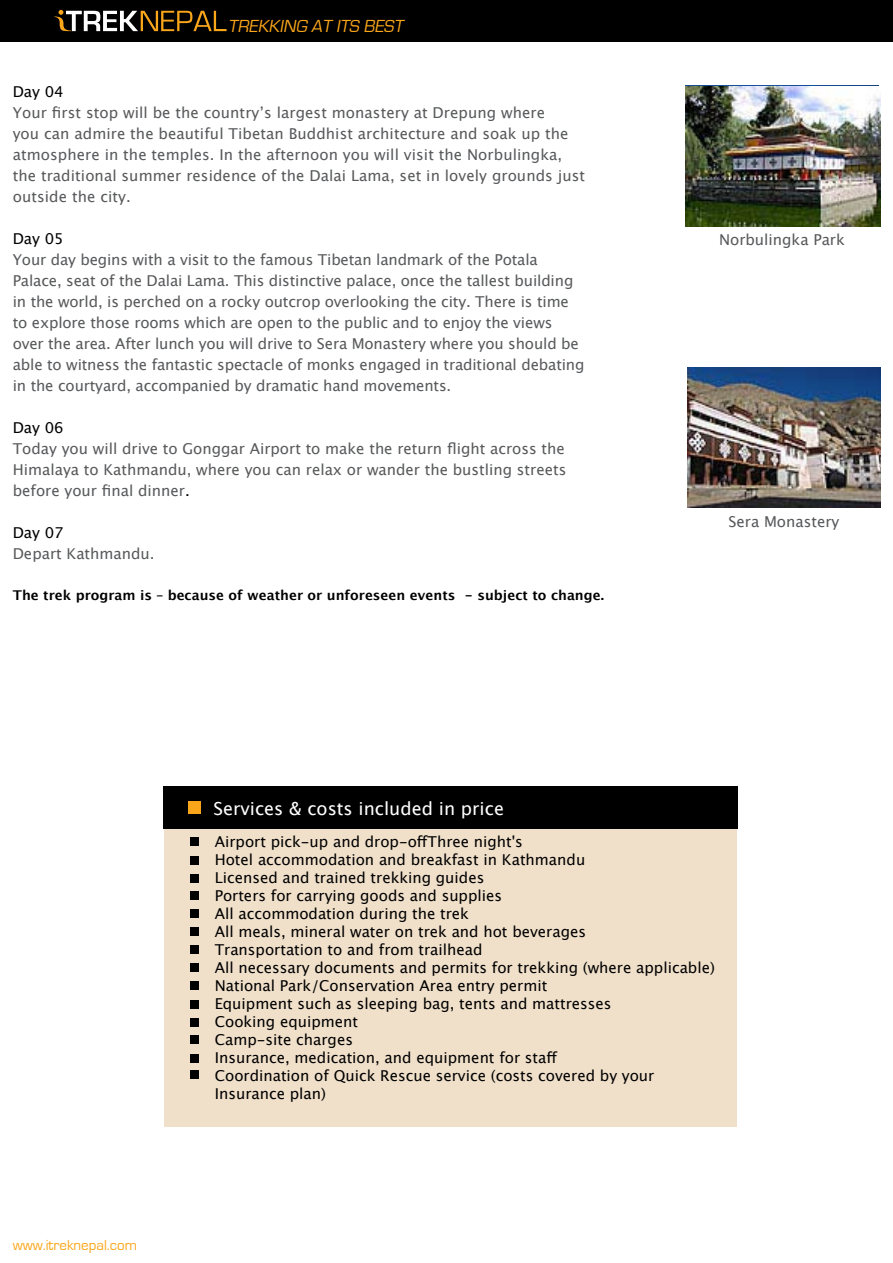
<style>
.page{position:relative;width:893px;height:1263px;background:#fff}
.page>*{position:absolute;margin:0;border:0;box-sizing:border-box;transform-origin:0 0}
.t1{font:18px "Lucida Grande";color:#fff}
.t2{font:italic 18px "Eurostile";color:#faa61a}
.t3{font:15px/21px "Lucida Grande";letter-spacing:-.01em;color:#58595b}
.t4{font:15px/18px "Lucida Grande";color:#000}
.t5{font:15px "Eurostile";color:#faa61a}
.t6{font:700 13.5px "Lucida Grande";color:#000}
.s1{color:#000}
</style>
<div class="page">
<div style="left:0;top:0;width:893px;height:41px;background:#000"></div>
<svg style="left:54px;top:10px;width:173px;height:21px"></svg>
<div style="left:164px;top:787px;width:573px;height:340px;background:#f0e0ca"></div>
<div style="left:164px;top:786px;width:574px;height:42px;background:#000"></div>
<div style="left:189px;top:801px;width:12px;height:12px;background:#faa61a"></div>
<div style="left:191px;top:837px;width:8px;height:9px;background:#000"></div>
<div style="left:191px;top:856px;width:8px;height:8px;background:#000"></div>
<div style="left:191px;top:874px;width:8px;height:8px;background:#000"></div>
<div style="left:191px;top:891px;width:8px;height:9px;background:#000"></div>
<div style="left:191px;top:909px;width:8px;height:9px;background:#000"></div>
<div style="left:191px;top:927px;width:8px;height:9px;background:#000"></div>
<div style="left:191px;top:945px;width:8px;height:9px;background:#000"></div>
<div style="left:191px;top:963px;width:8px;height:9px;background:#000"></div>
<div style="left:191px;top:981px;width:8px;height:9px;background:#000"></div>
<div style="left:191px;top:1000px;width:8px;height:8px;background:#000"></div>
<div style="left:191px;top:1018px;width:8px;height:8px;background:#000"></div>
<div style="left:191px;top:1035px;width:8px;height:9px;background:#000"></div>
<div style="left:191px;top:1054px;width:8px;height:8px;background:#000"></div>
<div style="left:191px;top:1070px;width:8px;height:9px;background:#000"></div>
<img style="left:687px;top:368px;width:193px;height:139px">
<img style="left:685px;top:87px;width:195px;height:139px">
<p class="t2" style="left:228px;top:16px;width:180px">TREKKING AT ITS BEST</p>
<p class="t4" style="left:13px;top:83px;width:53px">Day 04</p>
<p class="t3" style="left:13px;top:102px;width:574px">Your first stop will be the country’s largest monastery at Drepung where<br>you can admire the beautiful Tibetan Buddhist architecture and soak up the atmosphere in the temples. In the afternoon you will visit the Norbulingka, the traditional summer residence of the Dalai Lama, set in lovely grounds just outside the city.</p>
<p class="t4" style="left:13px;top:230px;width:53px">Day 05</p>
<p class="t3" style="left:13px;top:249px;width:573px">Your day begins with a visit to the famous Tibetan landmark of the Potala Palace, seat of the Dalai Lama. This distinctive palace, once the tallest building in the world, is perched on a rocky outcrop overlooking the city. There is time to explore those rooms which are open to the public and to enjoy the views over the area. After lunch you will drive to Sera Monastery where you should be able to witness the fantastic spectacle of monks engaged in traditional debating in the courtyard, accompanied by dramatic hand movements.</p>
<p class="t4" style="left:13px;top:419px;width:53px">Day 06</p>
<p class="t3" style="left:13px;top:438px;width:555px;text-align:justify">Today you will drive to Gonggar Airport to make the return flight across the Himalaya to Kathmandu, where you can relax or wander the bustling streets before your final dinner<span class="s1">.</span></p>
<p class="t4" style="left:13px;top:524px;width:53px">Day 07</p>
<p class="t3" style="left:13px;top:543px;width:143px">Depart Kathmandu.</p>
<p class="t6" style="left:13px;top:588px;width:593px">The trek program is – because of weather or unforeseen events - subject to change.</p>
<p class="t1" style="left:213px;top:798px;width:292px">Services &amp; costs included in price</p>
<p class="t3" style="left:719px;top:229px;width:127px">Norbulingka Park</p>
<p class="t3" style="left:728px;top:512px;width:112px">Sera Monastery</p>
<p class="t5" style="left:13px;top:1236px;width:126px">www.itreknepal.com</p>
<p class="t4" style="left:215px;top:833px;width:502px">Airport pick-up and drop-offThree night's<br>Hotel accommodation and breakfast in Kathmandu<br>Licensed and trained trekking guides<br>Porters for carrying goods and supplies<br>All accommodation during the trek<br>All meals, mineral water on trek and hot beverages<br>Transportation to and from trailhead<br>All necessary documents and permits for trekking (where applicable)<br>National Park/Conservation Area entry permit<br>Equipment such as sleeping bag, tents and mattresses<br>Cooking equipment<br>Camp-site charges<br>Insurance, medication, and equipment for staff<br>Coordination of Quick Rescue service (costs covered by your Insurance plan)</p>
</div>
